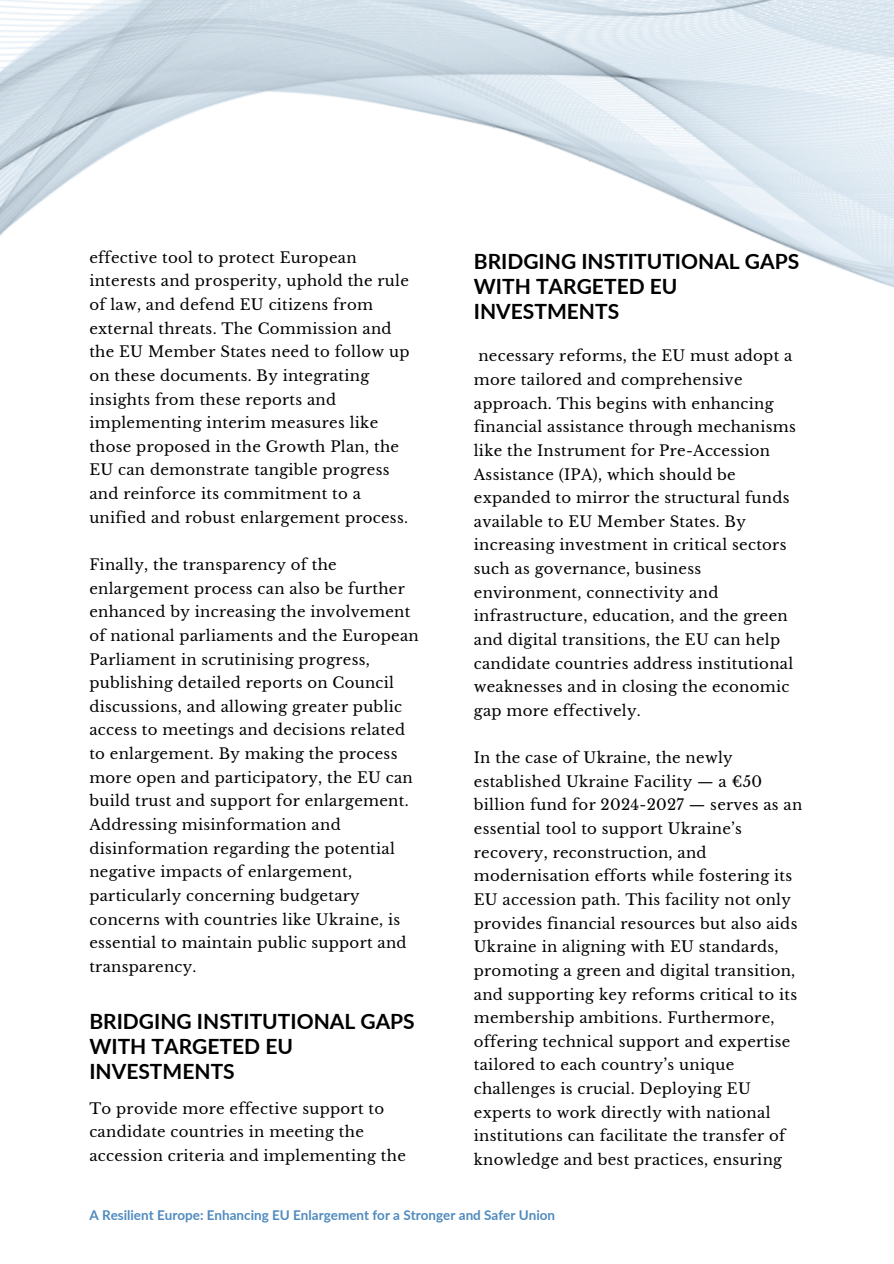
<style>
.page{position:relative;width:894px;height:1264px;background:#fff}
.page>*{position:absolute;margin:0;border:0;box-sizing:border-box;transform-origin:0 0}
.t1{font:700 21px/24.8px "Lato";color:#000}
.t2{font:14.85px/23.7px "Libre Baskerville";letter-spacing:.02em;color:#000}
.t3{font:700 13.5px "Lato";color:#0057a3}
</style>
<div class="page">
<img style="left:0;top:0;width:893px;height:288px">
<h1 class="t2" style="left:89px;top:246px;width:321px">effective tool to protect European interests and prosperity, uphold the rule of law, and defend EU citizens from external threats. The Commission and the EU Member States need to follow up on these documents. By integrating insights from these reports and implementing interim measures like those proposed in the Growth Plan, the EU can demonstrate tangible progress and reinforce its commitment to a unified and robust enlargement process.</h1>
<p class="t2" style="left:89px;top:553px;width:331px">Finally, the transparency of the enlargement process can also be further enhanced by increasing the involvement of national parliaments and the European Parliament in scrutinising progress, publishing detailed reports on Council discussions, and allowing greater public access to meetings and decisions related to enlargement. By making the process more open and participatory, the EU can build trust and support for enlargement.<br>Addressing misinformation and disinformation regarding the potential negative impacts of enlargement, particularly concerning budgetary concerns with countries like Ukraine, is essential to maintain public support and transparency.</p>
<p class="t1" style="left:89px;top:1008px;width:327px">BRIDGING INSTITUTIONAL GAPS<br>WITH TARGETED EU<br>INVESTMENTS</p>
<p class="t2" style="left:89px;top:1096px;width:318px">To provide more effective support to candidate countries in meeting the accession criteria and implementing the</p>
<p class="t1" style="left:473px;top:248px;width:327px">BRIDGING INSTITUTIONAL GAPS<br>WITH TARGETED EU<br>INVESTMENTS</p>
<p class="t2" style="left:473px;top:344px;width:323px;text-indent:5px">necessary reforms, the EU must adopt a more tailored and comprehensive approach. This begins with enhancing financial assistance through mechanisms like the Instrument for Pre-Accession Assistance (IPA), which should be expanded to mirror the structural funds available to EU Member States. By increasing investment in critical sectors such as governance, business environment, connectivity and infrastructure, education, and the green and digital transitions, the EU can help candidate countries address institutional weaknesses and in closing the economic gap more effectively.</p>
<h1 class="t2" style="left:473px;top:746px;width:330px">In the case of Ukraine, the newly established Ukraine Facility — a €50 billion fund for 2024-2027 — serves as an essential tool to support Ukraine’s recovery, reconstruction, and modernisation efforts while fostering its EU accession path. This facility not only provides financial resources but also aids Ukraine in aligning with EU standards, promoting a green and digital transition, and supporting key reforms critical to its membership ambitions. Furthermore, offering technical support and expertise tailored to each country’s unique challenges is crucial. Deploying EU experts to work directly with national institutions can facilitate the transfer of knowledge and best practices, ensuring</h1>
<p class="t3" style="left:89px;top:1206px;width:467px">A Resilient Europe: Enhancing EU Enlargement for a Stronger and Safer Union</p>
</div>
